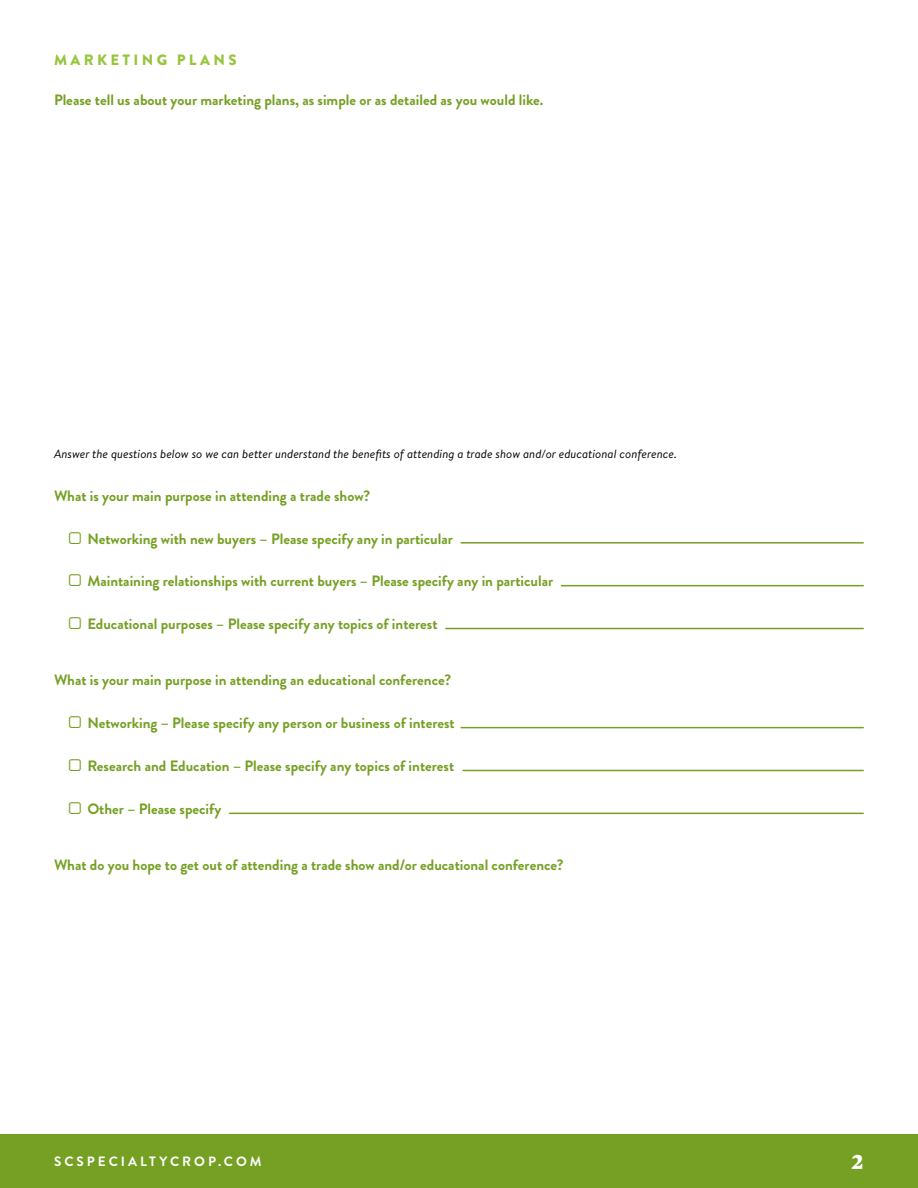
<style>
.page{position:relative;width:918px;height:1188px;background:#fff}
.page>*{position:absolute;margin:0;border:0;box-sizing:border-box;transform-origin:0 0}
.t1{font:800 18px "Copernicus";color:#fff}
.Line_Title{font:700 15px "Brandon Grotesque";color:#75a023}
.t2{font:900 15px "Brandon Grotesque";letter-spacing:.22em;color:#98c53e}
.t3{font:700 13.5px "Brandon Grotesque";letter-spacing:.22em;color:#fff}
.Copy{font:italic 12px "Brandon Text";color:#000}
</style>
<div class="page">
<div style="left:0;top:1134px;width:918px;height:54px;background:#75a023"></div>
<hr style="left:461px;top:542px;width:402px;height:2px;background:#75a023">
<hr style="left:461px;top:727px;width:402px;height:1px;background:#75a023">
<hr style="left:562px;top:585px;width:301px;height:1px;background:#75a023">
<hr style="left:463px;top:770px;width:400px;height:1px;background:#75a023">
<hr style="left:446px;top:628px;width:417px;height:1px;background:#75a023">
<hr style="left:230px;top:813px;width:633px;height:1px;background:#75a023">
<h3 class="t2" style="left:54px;top:49px;width:184px">MARKETING PLANS</h3>
<p class="Line_Title" style="left:54px;top:89px;width:491px">Please tell us about your marketing plans, as simple or as detailed as you would like.</p>
<p class="Copy" style="left:54px;top:446px;width:624px">Answer the questions below so we can better understand the benefits of attending a trade show and/or educational conference.</p>
<p class="Line_Title" style="left:54px;top:485px;width:318px">What is your main purpose in attending a trade show?</p>
<p class="Line_Title" style="left:87px;top:528px;width:367px">Networking with new buyers – Please specify any in particular</p>
<p class="Line_Title" style="left:87px;top:571px;width:467px">Maintaining relationships with current buyers – Please specify any in particular</p>
<p class="Line_Title" style="left:87px;top:614px;width:352px">Educational purposes – Please specify any topics of interest</p>
<p class="Line_Title" style="left:54px;top:669px;width:399px">What is your main purpose in attending an educational conference?</p>
<p class="Line_Title" style="left:87px;top:713px;width:369px">Networking – Please specify any person or business of interest</p>
<p class="Line_Title" style="left:87px;top:756px;width:368px">Research and Education – Please specify any topics of interest</p>
<p class="Line_Title" style="left:87px;top:798px;width:135px">Other – Please specify</p>
<p class="Line_Title" style="left:54px;top:854px;width:511px">What do you hope to get out of attending a trade show and/or educational conference?</p>
<p class="t3" style="left:54px;top:1152px;width:209px">SCSPECIALTYCROP.COM</p>
<p class="t1" style="left:851px;top:1150px;width:14px">2</p>
</div>
